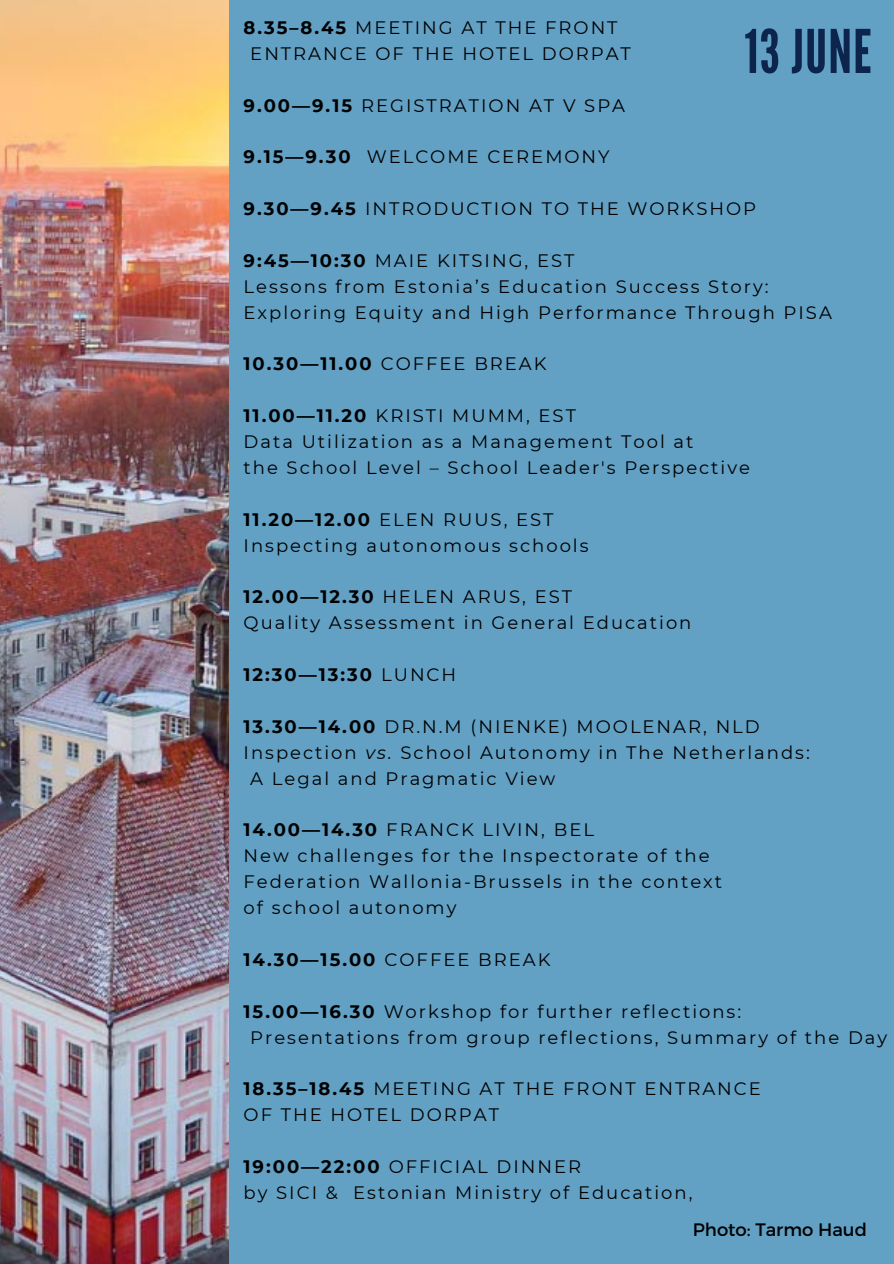
<style>
.page{position:relative;width:894px;height:1264px;background:#fff}
.page>*{position:absolute;margin:0;border:0;box-sizing:border-box;transform-origin:0 0}
.t1{font:60px "League Gothic";letter-spacing:.02em;color:#0d254c}
.t2{font:18px/25.8px "Montserrat";letter-spacing:.11em;color:#000}
.t3{font:700 18px "Montserrat";letter-spacing:.11em;color:#000}
.t4{font:18px "Montserrat";color:#000}
.s1{font-weight:700}
.s2{font-weight:400}
.s3{font-style:italic}
</style>
<div class="page">
<div style="left:0;top:0;width:893px;height:1263px;background:#62a0c4"></div>
<img style="left:0;top:0;width:228px;height:1263px">
<p class="t2" style="left:250px;top:15px;width:382px;text-indent:-7px"><span class="s1">8.35–8.45</span> MEETING AT THE FRONT<br>ENTRANCE OF THE HOTEL DORPAT</p>
<p class="t2" style="left:243px;top:92px;width:383px"><span class="s1">9.00—9.15</span> REGISTRATION AT V SPA</p>
<p class="t2" style="left:243px;top:144px;width:367px"><span class="s1">9.15—9.30</span> WELCOME CEREMONY</p>
<p class="t2" style="left:243px;top:196px;width:514px"><span class="s1">9.30—9.45</span> INTRODUCTION TO THE WORKSHOP</p>
<p class="t2" style="left:243px;top:247px;width:589px"><span class="s1">9:45—10:30</span> MAIE KITSING, EST<br>Lessons from Estonia’s Education Success Story:<br>Exploring Equity and High Performance Through PISA</p>
<p class="t3" style="left:243px;top:353px;width:304px">10.30—11.00 <span class="s2">COFFEE BREAK</span></p>
<p class="t2" style="left:243px;top:403px;width:508px"><span class="s1">11.00—11.20</span> KRISTI MUMM, EST<br>Data Utilization as a Management Tool at<br>the School Level – School Leader's Perspective</p>
<p class="t2" style="left:243px;top:506px;width:346px"><span class="s1">11.20—12.00</span> ELEN RUUS, EST<br>Inspecting autonomous schools</p>
<p class="t2" style="left:243px;top:584px;width:449px"><span class="s1">12.00—12.30</span> HELEN ARUS, EST<br>Quality Assessment in General Education</p>
<p class="t3" style="left:243px;top:663px;width:214px">12:30—13:30 <span class="s2">LUNCH</span></p>
<p class="t2" style="left:243px;top:713px;width:517px"><span class="s1">13.30—14.00</span> DR.N.M (NIENKE) MOOLENAR, NLD</p>
<p class="t2" style="left:243px;top:739px;width:567px">Inspection <span class="s3">vs.</span> School Autonomy in The Netherlands:</p>
<p class="t2" style="left:250px;top:765px;width:306px">A Legal and Pragmatic View</p>
<p class="t2" style="left:243px;top:817px;width:480px"><span class="s1">14.00—14.30</span> FRANCK LIVIN, BEL<br>New challenges for the Inspectorate of the Federation Wallonia-Brussels in the context of school autonomy</p>
<p class="t3" style="left:243px;top:948px;width:308px">14.30—15.00 <span class="s2">COFFEE BREAK</span></p>
<p class="t2" style="left:250px;top:998px;width:638px;text-indent:-7px"><span class="s1">15.00—16.30</span> Workshop for further reflections:<br>Presentations from group reflections, Summary of the Day</p>
<p class="t2" style="left:243px;top:1075px;width:518px"><span class="s1">18.35–18.45</span> MEETING AT THE FRONT ENTRANCE<br>OF THE HOTEL DORPAT</p>
<p class="t2" style="left:243px;top:1153px;width:450px"><span class="s1">19:00—22:00</span> OFFICIAL DINNER<br>by SICI &amp; Estonian Ministry of Education,</p>
<p class="t4" style="left:692px;top:1217px;width:175px">Photo: Tarmo Haud</p>
<h1 class="t1" style="left:744px;top:17px;width:128px">13 JUNE</h1>
</div>
